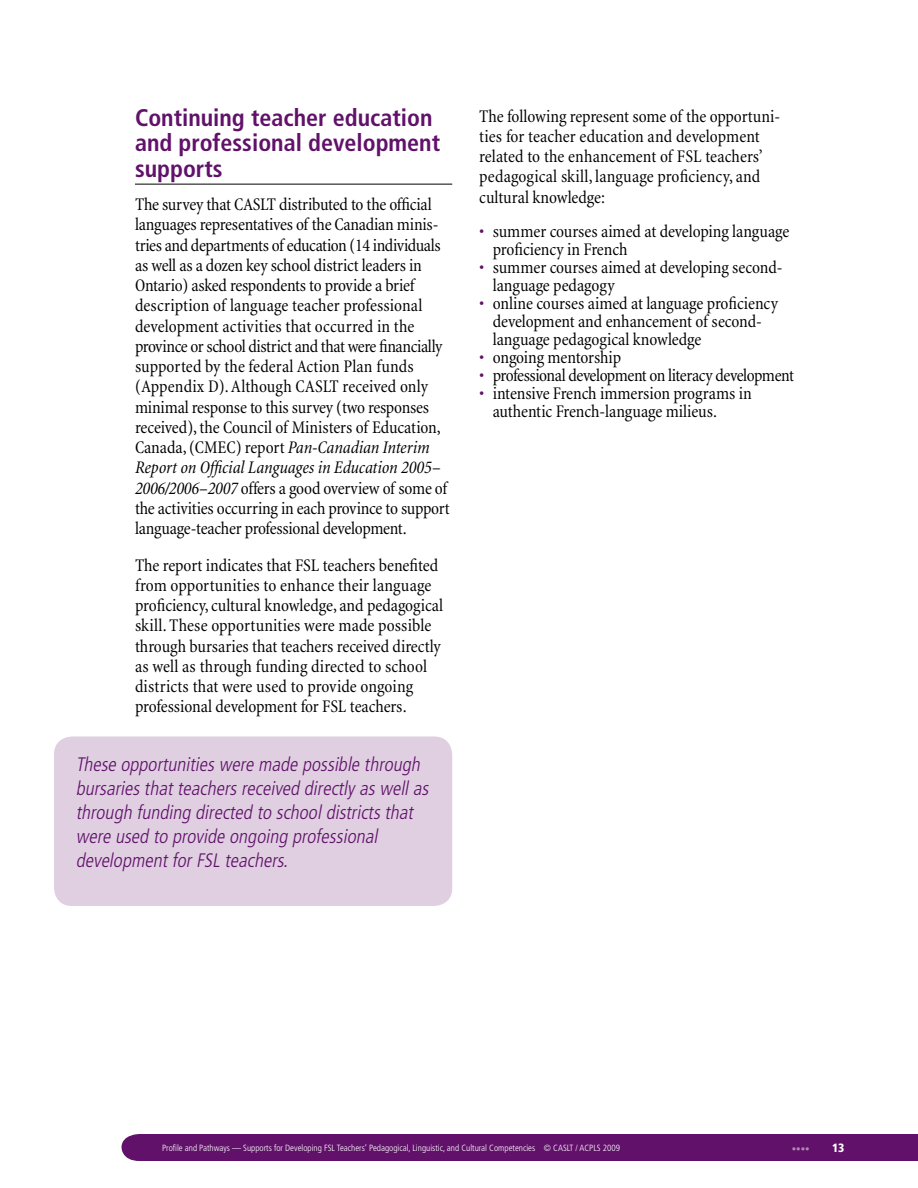
<style>
.page{position:relative;width:918px;height:1188px;background:#fff}
.page>*{position:absolute;margin:0;border:0;box-sizing:border-box;transform-origin:0 0}
.t1{font:700 condensed 24px/25.5px "Frutiger";color:#61116a}
.t2{font:italic 300 condensed 19.5px/24px "Frutiger";color:#61116a}
.t3{font:condensed 18px/20.2px "Minion";letter-spacing:-.005em;color:#000}
.t4{font:condensed 18px "Minion";letter-spacing:-.025em;color:#000}
.t5{font:900 condensed 12px "Frutiger";color:#fff}
.t6{font:300 condensed 9px "Frutiger";color:#fff}
.t7{font:300 condensed 9px "Frutiger";color:#b088b4}
.s1{font-style:italic}
.s2{color:#61116a}
</style>
<div class="page">
<div style="left:122px;top:1134px;width:796px;height:27px;background:#61116a"></div>
<hr style="left:135px;top:184px;width:317px;height:1px;background:#000">
<div style="left:54px;top:736px;width:398px;height:170px;background:#dfcfe1;border-radius:18px"></div>
<h1 class="t1" style="left:135px;top:105px;width:307px">Continuing teacher education and professional development supports</h1>
<p class="t3" style="left:135px;top:195px;width:316px">The survey that CASLT distributed to the official languages representatives of the Canadian minis&shy;tries and departments of education (14 individuals as well as a dozen key school district leaders in Ontario) asked respondents to provide a brief description of language teacher professional development activities that occurred in the province or school district and that were financially supported by the federal Action Plan funds (Appendix D). Although CASLT received only minimal response to this survey (two responses received), the Council of Ministers of Education, Canada, (CMEC) report <span class="s1">Pan-Canadian Interim Report on Official Languages in Education 2005– 2006/2006–2007</span> offers a good overview of some of the activities occurring in each province to support language-teacher professional development.</p>
<p class="t3" style="left:135px;top:555px;width:310px">The report indicates that FSL teachers benefited from opportunities to enhance their language proficiency, cultural knowledge, and pedagogical skill. These opportunities were made possible through bursaries that teachers received directly as well as through funding directed to school districts that were used to provide ongoing professional development for FSL teachers.</p>
<p class="t2" style="left:76px;top:753px;width:358px">These opportunitieswere made possible through bursariesthatteachersreceived directlyaswellas through funding directed to schooldistrictsthat were used to provide ongoing professional developmentforFSL teachers.</p>
<p class="t3" style="left:479px;top:106px;width:302px">The following represent some of the opportuni&shy;ties for teacher education and development related to the enhancement of FSL teachers’ pedagogical skill, language proficiency, and cultural knowledge:</p>
<p class="t3" style="left:493px;top:222px;width:298px;line-height:18px;text-indent:-14px"><span class="s2">•</span> summer courses aimed at developing language proficiency in French</p>
<p class="t3" style="left:493px;top:258px;width:291px;line-height:18px;text-indent:-14px"><span class="s2">•</span> summer courses aimed at developing second&shy;language pedagogy</p>
<p class="t3" style="left:493px;top:294px;width:287px;line-height:18px;text-indent:-14px"><span class="s2">•</span> online courses aimed at language proficiency development and enhancement of second&shy;language pedagogical knowledge</p>
<p class="t3" style="left:479px;top:347px;width:143px"><span class="s2">•</span> ongoing mentorship</p>
<p class="t4" style="left:479px;top:366px;width:316px"><span class="s2">•</span> professional development on literacy development</p>
<p class="t3" style="left:493px;top:384px;width:260px;line-height:18px;text-indent:-14px"><span class="s2">•</span> intensive French immersion programs in authentic French-language milieus.</p>
<p class="t6" style="left:162px;top:1142px;width:460px">Profile and Pathways — Supports for Developing FSL Teachers’ Pedagogical, Linguistic, and Cultural Competencies © CASLT / ACPLS 2009</p>
<p class="t7" style="left:792px;top:1143px;width:19px">••••</p>
<p class="t5" style="left:832px;top:1140px;width:14px">13</p>
</div>
